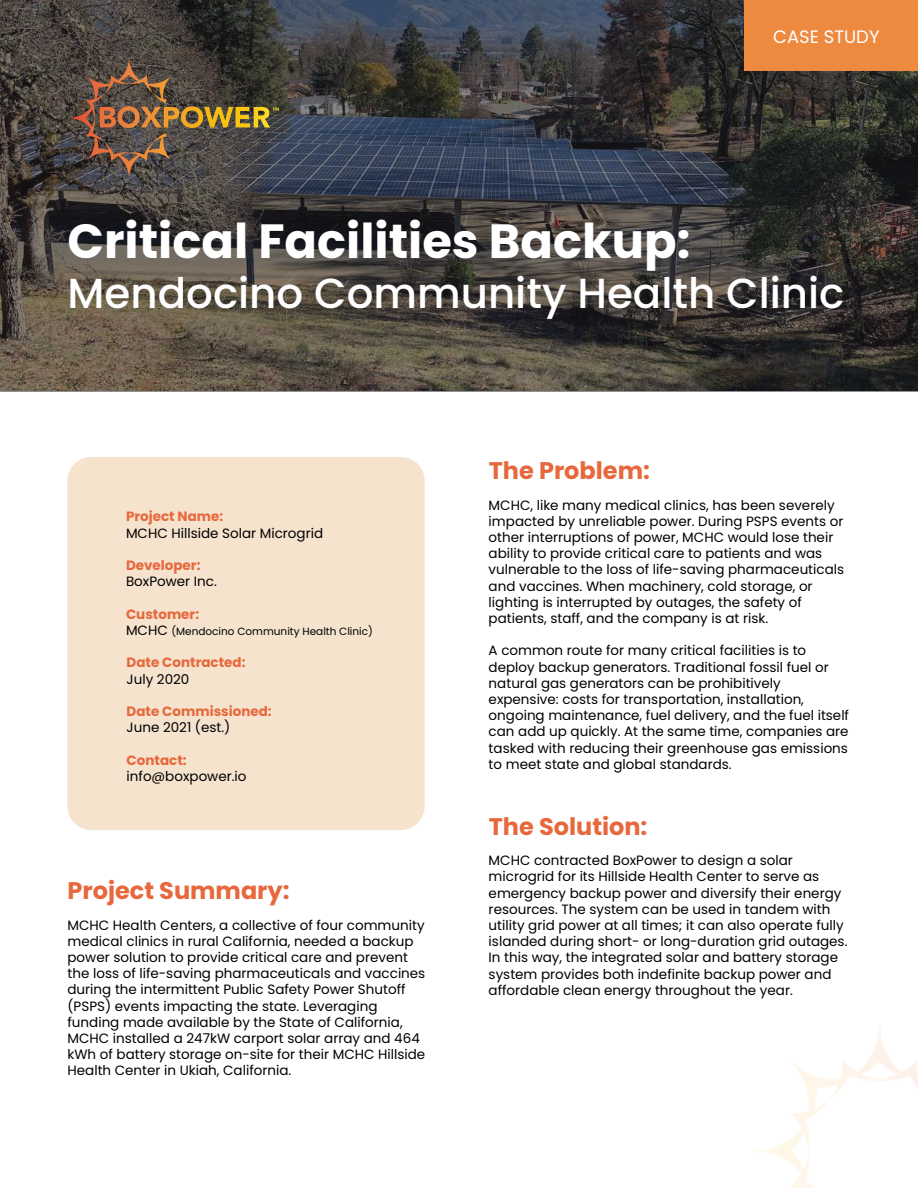
<style>
.page{position:relative;width:918px;height:1188px;background:#fff}
.page>*{position:absolute;margin:0;border:0;box-sizing:border-box;transform-origin:0 0}
.t1{font:700 48px "Poppins";color:#fff}
.t2{font:500 42px "Poppins";color:#fff}
.t3{font:700 24px "Poppins";color:#e7683c}
.t4{font:18px "Poppins";color:#fff}
.t5{font:13.5px/16.2px "Poppins";color:#000}
.t6{font:700 13.5px "Poppins";color:#e7683c}
.t7{font:10.5px "Poppins";color:#000}
.s1{font-size:13.5px}
</style>
<div class="page">
<div style="left:68px;top:457px;width:357px;height:373px;background:#f5e3ce;border-radius:24px"></div>
<svg style="left:0;top:0;width:918px;height:392px;background:#423f3d"></svg>
<svg style="left:68px;top:57px;width:104px;height:122px;background:#685142"></svg>
<div style="left:745px;top:0;width:173px;height:71px;background:#ed8a3f"></div>
<img style="left:754px;top:1026px;width:164px;height:161px">
<h3 class="t4" style="left:773px;top:26px;width:108px">CASE STUDY</h3>
<h1 class="t1" style="left:68px;top:213px;width:624px">Critical Facilities Backup:</h1>
<h2 class="t2" style="left:68px;top:269px;width:778px">Mendocino Community Health Clinic</h2>
<p class="t6" style="left:126px;top:509px;width:99px">Project Name:</p>
<p class="t5" style="left:126px;top:525px;width:199px">MCHC Hillside Solar Microgrid</p>
<p class="t6" style="left:126px;top:557px;width:76px">Developer:</p>
<p class="t5" style="left:126px;top:573px;width:92px">BoxPower Inc.</p>
<p class="t6" style="left:126px;top:606px;width:75px">Customer:</p>
<p class="t7" style="left:126px;top:625px;width:248px"><span class="s1">MCHC</span> (Mendocino Community Health Clinic)</p>
<p class="t6" style="left:127px;top:655px;width:121px">Date Contracted:</p>
<p class="t5" style="left:127px;top:671px;width:64px">July 2020</p>
<p class="t6" style="left:127px;top:703px;width:147px">Date Commissioned:</p>
<p class="t5" style="left:127px;top:719px;width:105px">June 2021 (est.)</p>
<p class="t6" style="left:127px;top:752px;width:62px">Contact:</p>
<p class="t5" style="left:127px;top:768px;width:121px">info@boxpower.io</p>
<h3 class="t3" style="left:68px;top:877px;width:224px">Project Summary:</h3>
<p class="t5" style="left:68px;top:917px;width:359px">MCHC Health Centers, a collective of four community medical clinics in rural California, needed a backup power solution to provide critical care and prevent the loss of life-saving pharmaceuticals and vaccines during the intermittent Public Safety Power Shutoff (PSPS) events impacting the state. Leveraging funding made available by the State of California, MCHC installed a 247kW carport solar array and 464 kWh of battery storage on-site for their MCHC Hillside Health Center in Ukiah, California.</p>
<h3 class="t3" style="left:489px;top:457px;width:163px">The Problem:</h3>
<p class="t5" style="left:489px;top:497px;width:357px">MCHC, like many medical clinics, has been severely impacted by unreliable power. During PSPS events or other interruptions of power, MCHC would lose their ability to provide critical care to patients and was vulnerable to the loss of life-saving pharmaceuticals and vaccines. When machinery, cold storage, or lighting is interrupted by outages, the safety of patients, staff, and the company is at risk.</p>
<p class="t5" style="left:489px;top:643px;width:362px">A common route for many critical facilities is to deploy backup generators. Traditional fossil fuel or natural gas generators can be prohibitively expensive: costs for transportation, installation, ongoing maintenance, fuel delivery, and the fuel itself can add up quickly. At the same time, companies are tasked with reducing their greenhouse gas emissions to meet state and global standards.</p>
<h3 class="t3" style="left:489px;top:812px;width:160px">The Solution:</h3>
<p class="t5" style="left:489px;top:852px;width:360px">MCHC contracted BoxPower to design a solar microgrid for its Hillside Health Center to serve as emergency backup power and diversify their energy resources. The system can be used in tandem with utility grid power at all times; it can also operate fully islanded during short- or long-duration grid outages.<br>In this way, the integrated solar and battery storage system provides both indefinite backup power and affordable clean energy throughout the year.</p>
</div>
